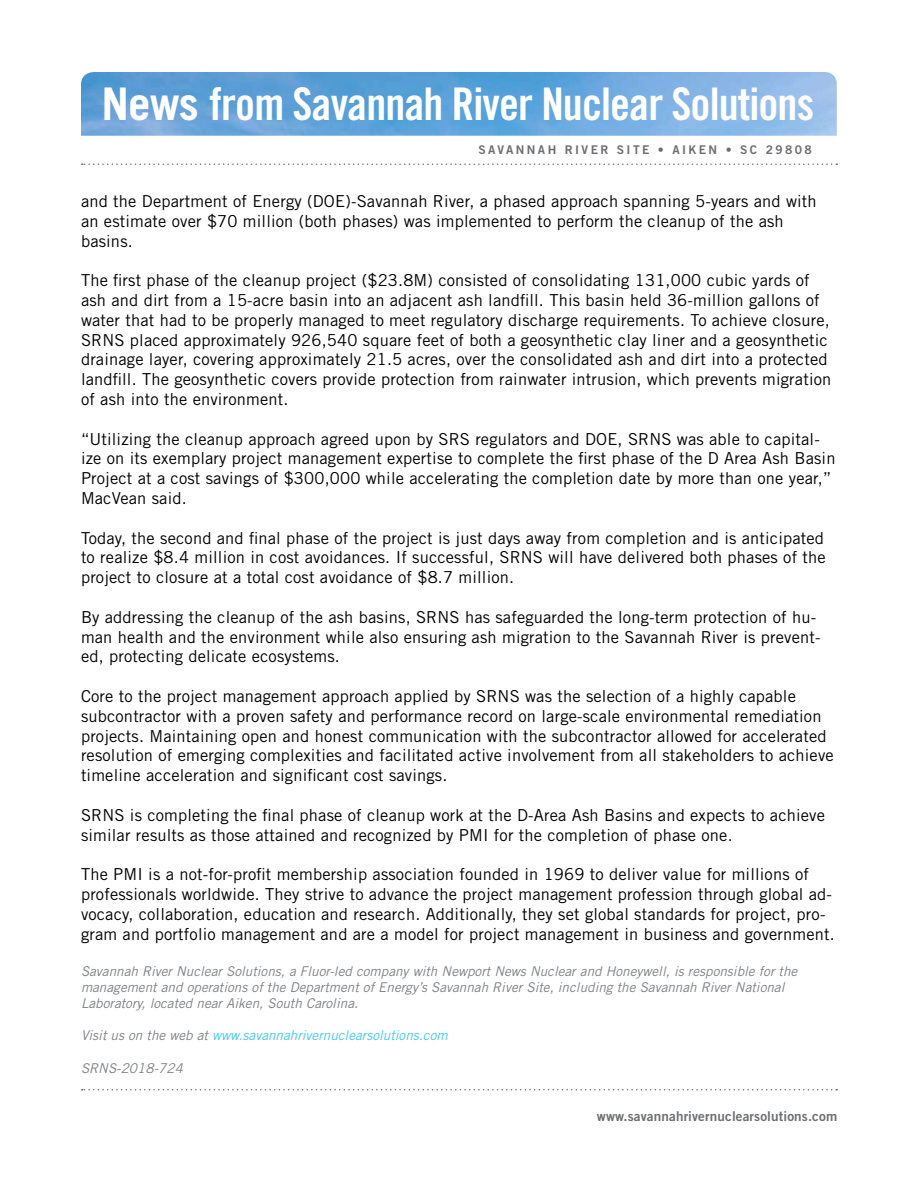
<style>
.page{position:relative;width:918px;height:1188px;background:#fff}
.page>*{position:absolute;margin:0;border:0;box-sizing:border-box;transform-origin:0 0}
.t1{font:45px "Trade Gothic LT Std Bd Cn 20";letter-spacing:-.02em;color:#fff}
.t2{font:16.5px/19.8px "Trade Gothic LT Std";letter-spacing:.01em;color:#000}
.t3{font:italic 13.5px/16.2px "Trade Gothic LT Std";color:#808285}
.t4{font:italic 13.5px "Trade Gothic LT Std";color:#44c8f5}
.t5{font:13.5px "Trade Gothic LT Std Bd 2";letter-spacing:.01em;color:#6d6e71}
.t6{font:12px "Trade Gothic LT Std Bd 2";letter-spacing:.2em;color:#6d6e71}
.s1{font-family:"Trade Gothic LT Std";font-weight:700}
.s2{color:#808285}
</style>
<div class="page">
<img style="left:81px;top:72px;width:756px;height:64px">
<svg style="left:82px;top:163px;width:755px;height:2px"></svg>
<svg style="left:82px;top:1089px;width:755px;height:1px"></svg>
<h1 class="t1" style="left:102px;top:77px;width:714px"><span class="s1">News</span> from Savannah River Nuclear Solutions</h1>
<p class="t6" style="left:478px;top:143px;width:335px">SAVANNAH RIVER SITE • AIKEN • SC 29808</p>
<p class="t2" style="left:81px;top:191px;width:737px">and the Department of Energy (DOE)-Savannah River, a phased approach spanning 5-years and with an estimate over $70 million (both phases) was implemented to perform the cleanup of the ash basins.</p>
<p class="t2" style="left:81px;top:270px;width:752px">The first phase of the cleanup project ($23.8M) consisted of consolidating 131,000 cubic yards of ash and dirt from a 15-acre basin into an adjacent ash landfill. This basin held 36-million gallons of water that had to be properly managed to meet regulatory discharge requirements. To achieve closure, SRNS placed approximately 926,540 square feet of both a geosynthetic clay liner and a geosynthetic drainage layer, covering approximately 21.5 acres, over the consolidated ash and dirt into a protected landfill. The geosynthetic covers provide protection from rainwater intrusion, which prevents migration of ash into the environment.</p>
<p class="t2" style="left:81px;top:429px;width:756px">“Utilizing the cleanup approach agreed upon by SRS regulators and DOE, SRNS was able to capital&shy;ize on its exemplary project management expertise to complete the first phase of the D Area Ash Basin Project at a cost savings of $300,000 while accelerating the completion date by more than one year,” MacVean said.</p>
<p class="t2" style="left:81px;top:528px;width:746px;text-align:justify">Today, the second and final phase of the project is just days away from completion and is anticipated to realize $8.4 million in cost avoidances. If successful, SRNS will have delivered both phases of the project to closure at a total cost avoidance of $8.7 million.</p>
<p class="t2" style="left:81px;top:607px;width:741px">By addressing the cleanup of the ash basins, SRNS has safeguarded the long-term protection of hu&shy;man health and the environment while also ensuring ash migration to the Savannah River is prevent&shy;ed, protecting delicate ecosystems.</p>
<p class="t2" style="left:81px;top:686px;width:754px">Core to the project management approach applied by SRNS was the selection of a highly capable subcontractor with a proven safety and performance record on large-scale environmental remediation projects. Maintaining open and honest communication with the subcontractor allowed for accelerated resolution of emerging complexities and facilitated active involvement from all stakeholders to achieve timeline acceleration and significant cost savings.</p>
<p class="t2" style="left:81px;top:805px;width:746px">SRNS is completing the final phase of cleanup work at the D-Area Ash Basins and expects to achieve similar results as those attained and recognized by PMI for the completion of phase one.</p>
<p class="t2" style="left:81px;top:864px;width:755px">The PMI is a not-for-profit membership association founded in 1969 to deliver value for millions of professionals worldwide. They strive to advance the project management profession through global ad&shy;vocacy, collaboration, education and research. Additionally, they set global standards for project, pro&shy;gram and portfolio management and are a model for project management in business and government.</p>
<p class="t3" style="left:81px;top:963px;width:718px">Savannah River Nuclear Solutions, a Fluor-led company with Newport News Nuclear and Honeywell, is responsible for the management and operations of the Department of Energy’s Savannah River Site, including the Savannah River National<br>Laboratory, located near Aiken, South Carolina.</p>
<p class="t4" style="left:81px;top:1027px;width:368px"><span class="s2">Visit us on the web at</span> www.savannahrivernuclearsolutions.com</p>
<p class="t3" style="left:81px;top:1060px;width:103px">SRNS-2018-724</p>
<p class="t5" style="left:597px;top:1107px;width:242px">www.savannahrivernuclearsolutions.com</p>
</div>
